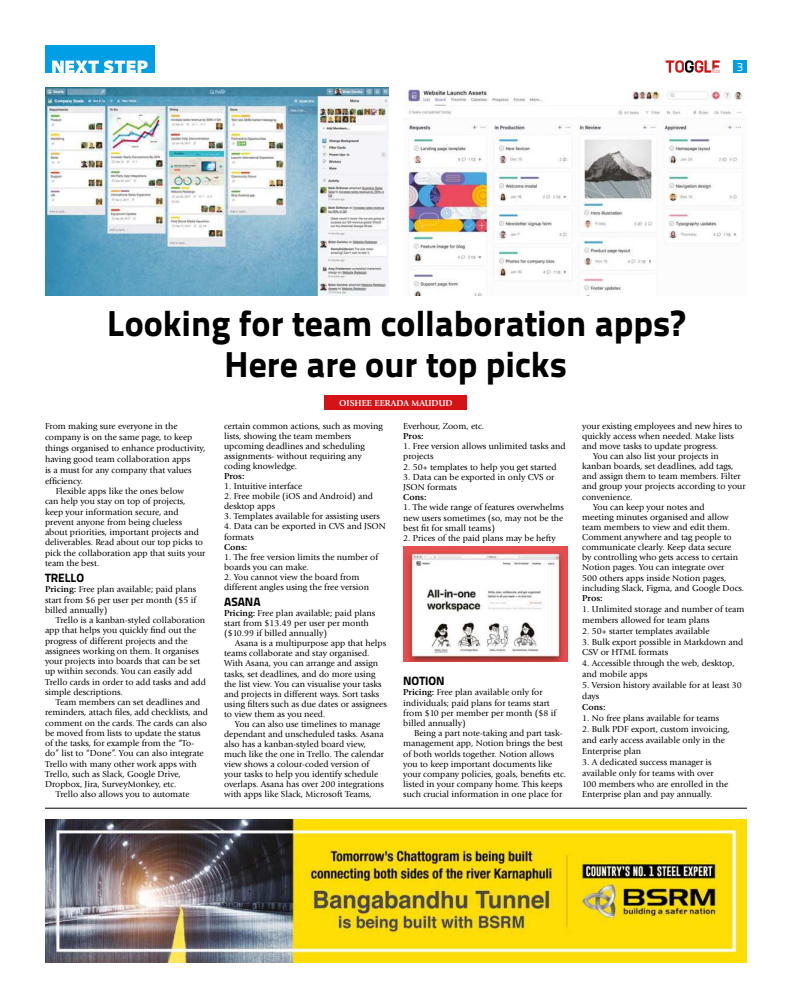
<style>
.page{position:relative;width:792px;height:1008px;background:#fff}
.page>*{position:absolute;margin:0;border:0;box-sizing:border-box;transform-origin:0 0}
.t1{font:800 36px/41px "Titillium Text 22 L";color:#000;text-align:center}
.t2{font:800 12px "Titillium Text 22 L";color:#000}
.t3{font:12px "Titillium Text 22 L";color:#fff}
.t4{font:9px/10.1px "Giovanni Std";color:#000}
.t5{font:700 9px "Giovanni Std";color:#000}
.t6{font:700 9px "Giovanni Std";color:#fff}
.s1{font-weight:700}
</style>
<div class="page">
<svg style="left:666px;top:60px;width:54px;height:13px"></svg>
<img style="left:45px;top:819px;width:702px;height:144px">
<div style="left:45px;top:45px;width:110px;height:28px;background:#009ee4"></div>
<div style="left:733px;top:60px;width:14px;height:13px;background:#009ee4"></div>
<svg style="left:52px;top:60px;width:96px;height:13px"></svg>
<hr style="left:45px;top:808px;width:702px;height:1px;background:#000">
<img style="left:403px;top:87px;width:339px;height:208px">
<img style="left:45px;top:87px;width:344px;height:208px">
<img style="left:403px;top:547px;width:165px;height:114px">
<div style="left:325px;top:396px;width:142px;height:14px;background:#d51317"></div>
<h2 class="t3" style="left:737px;top:59px;width:8px">3</h2>
<h1 class="t1" style="left:107px;top:307px;width:579px">Looking for team collaboration apps?<br>Here are our top picks</h1>
<p class="t6" style="left:339px;top:400px;width:115px">OISHEE EERADA MAUDUD</p>
<p class="t4" style="left:45px;top:421px;width:134px">From making sure everyone in the</p>
<p class="t4" style="left:45px;top:432px;width:149px">company is on the same page, to keep</p>
<p class="t4" style="left:45px;top:444px;width:162px">things organised to enhance productivity,</p>
<p class="t4" style="left:45px;top:455px;width:147px">having good team collaboration apps</p>
<p class="t4" style="left:45px;top:466px;width:148px">is a must for any company that values</p>
<p class="t4" style="left:45px;top:477px;width:40px">efficiency.</p>
<p class="t4" style="left:56px;top:487px;width:130px">Flexible apps like the ones below</p>
<p class="t4" style="left:45px;top:497px;width:142px">can help you stay on top of projects,</p>
<p class="t4" style="left:45px;top:507px;width:135px">keep your information secure, and</p>
<p class="t4" style="left:45px;top:518px;width:139px">prevent anyone from being clueless</p>
<p class="t4" style="left:45px;top:528px;width:155px">about priorities, important projects and</p>
<p class="t4" style="left:45px;top:538px;width:160px">deliverables. Read about our top picks to</p>
<p class="t4" style="left:45px;top:548px;width:162px">pick the collaboration app that suits your</p>
<p class="t4" style="left:45px;top:559px;width:56px">team the best.</p>
<h2 class="t2" style="left:45px;top:574px;width:41px">TRELLO</h2>
<p class="t4" style="left:45px;top:585px;width:153px;text-align:justify"><span class="s1">Pricing:</span> Free plan available; paid plans start from $6 per user per month ($5 if billed annually)</p>
<p class="t4" style="left:45px;top:616px;width:162px;text-indent:11px">Trello is a kanban-styled collaboration app that helps you quickly find out the progress of different projects and the assignees working on them. It organises your projects into boards that can be set up within seconds. You can easily add Trello cards in order to add tasks and add simple descriptions.</p>
<p class="t4" style="left:56px;top:698px;width:146px">Team members can set deadlines and</p>
<p class="t4" style="left:45px;top:708px;width:164px">reminders, attach files, add checklists, and</p>
<p class="t4" style="left:45px;top:718px;width:164px">comment on the cards. The cards can also</p>
<p class="t4" style="left:45px;top:729px;width:157px">be moved from lists to update the status</p>
<p class="t4" style="left:45px;top:739px;width:151px">of the tasks, for example from the “To-</p>
<p class="t4" style="left:45px;top:749px;width:160px">do” list to “Done”. You can also integrate</p>
<p class="t4" style="left:45px;top:759px;width:153px">Trello with many other work apps with</p>
<p class="t4" style="left:45px;top:770px;width:137px">Trello, such as Slack, Google Drive,</p>
<p class="t4" style="left:45px;top:780px;width:133px">Dropbox, Jira, SurveyMonkey, etc.</p>
<p class="t4" style="left:56px;top:790px;width:135px">Trello also allows you to automate</p>
<p class="t4" style="left:224px;top:421px;width:160px">certain common actions, such as moving lists, showing the team members upcoming deadlines and scheduling assignments- without requiring any coding knowledge.</p>
<p class="t5" style="left:224px;top:473px;width:22px">Pros:</p>
<p class="t4" style="left:224px;top:482px;width:80px">1. Intuitive interface</p>
<p class="t4" style="left:224px;top:492px;width:150px">2. Free mobile (iOS and Android) and desktop apps</p>
<p class="t4" style="left:224px;top:512px;width:157px">3. Templates available for assisting users</p>
<p class="t4" style="left:224px;top:522px;width:163px">4. Data can be exported in CVS and JSON formats</p>
<p class="t5" style="left:224px;top:543px;width:25px">Cons:</p>
<p class="t4" style="left:224px;top:552px;width:156px">1. The free version limits the number of boards you can make.</p>
<p class="t4" style="left:224px;top:573px;width:146px">2. You cannot view the board from different angles using the free version</p>
<h2 class="t2" style="left:224px;top:597px;width:38px">ASANA</h2>
<p class="t4" style="left:224px;top:609px;width:153px"><span class="s1">Pricing:</span> Free plan available; paid plans start from $13.49 per user per month ($10.99 if billed annually)</p>
<p class="t4" style="left:224px;top:639px;width:164px;text-indent:11px">Asana is a multipurpose app that helps teams collaborate and stay organised.<br>With Asana, you can arrange and assign tasks, set deadlines, and do more using the list view. You can visualise your tasks and projects in different ways. Sort tasks using filters such as due dates or assignees to view them as you need.</p>
<p class="t4" style="left:224px;top:720px;width:162px;text-indent:11px">You can also use timelines to manage dependant and unscheduled tasks. Asana also has a kanban-styled board view, much like the one in Trello. The calendar view shows a colour-coded version of your tasks to help you identify schedule overlaps. Asana has over 200 integrations with apps like Slack, Microsoft Teams,</p>
<p class="t4" style="left:403px;top:421px;width:83px">Everhour, Zoom, etc.</p>
<p class="t5" style="left:403px;top:433px;width:22px">Pros:</p>
<p class="t4" style="left:403px;top:442px;width:164px">1. Free version allows unlimited tasks and projects</p>
<p class="t4" style="left:403px;top:462px;width:155px">2. 50+ templates to help you get started</p>
<p class="t4" style="left:403px;top:472px;width:153px">3. Data can be exported in only CVS or<br>JSON formats</p>
<p class="t5" style="left:403px;top:494px;width:25px">Cons:</p>
<p class="t4" style="left:403px;top:503px;width:162px;text-align:justify">1. The wide range of features overwhelms new users sometimes (so, may not be the best fit for small teams)</p>
<p class="t4" style="left:403px;top:534px;width:154px">2. Prices of the paid plans may be hefty</p>
<h2 class="t2" style="left:403px;top:677px;width:43px">NOTION</h2>
<p class="t4" style="left:403px;top:688px;width:155px"><span class="s1">Pricing:</span> Free plan available only for individuals; paid plans for teams start from $10 per member per month ($8 if billed annually)</p>
<p class="t4" style="left:403px;top:729px;width:164px;text-indent:11px">Being a part note-taking and part task&shy;management app, Notion brings the best of both worlds together. Notion allows you to keep important documents like your company policies, goals, benefits etc. listed in your company home. This keeps such crucial information in one place for</p>
<p class="t4" style="left:582px;top:421px;width:162px">your existing employees and new hires to</p>
<p class="t4" style="left:582px;top:432px;width:153px">quickly access when needed. Make lists</p>
<p class="t4" style="left:582px;top:442px;width:137px">and move tasks to update progress.</p>
<p class="t4" style="left:593px;top:452px;width:127px">You can also list your projects in</p>
<p class="t4" style="left:582px;top:462px;width:153px">kanban boards, set deadlines, add tags,</p>
<p class="t4" style="left:582px;top:472px;width:160px">and assign them to team members. Filter</p>
<p class="t4" style="left:582px;top:482px;width:165px">and group your projects according to your</p>
<p class="t4" style="left:582px;top:492px;width:52px">convenience.</p>
<p class="t4" style="left:593px;top:502px;width:113px">You can keep your notes and</p>
<p class="t4" style="left:582px;top:513px;width:148px">meeting minutes organised and allow</p>
<p class="t4" style="left:582px;top:523px;width:149px">team members to view and edit them.</p>
<p class="t4" style="left:582px;top:533px;width:151px">Comment anywhere and tag people to</p>
<p class="t4" style="left:582px;top:543px;width:151px">communicate clearly. Keep data secure</p>
<p class="t4" style="left:582px;top:553px;width:157px">by controlling who gets access to certain</p>
<p class="t4" style="left:582px;top:563px;width:144px">Notion pages. You can integrate over</p>
<p class="t4" style="left:582px;top:573px;width:146px">500 others apps inside Notion pages,</p>
<p class="t4" style="left:582px;top:583px;width:163px">including Slack, Figma, and Google Docs.</p>
<p class="t5" style="left:582px;top:595px;width:22px">Pros:</p>
<p class="t4" style="left:582px;top:604px;width:164px;line-height:10.9px">1. Unlimited storage and number of team members allowed for team plans</p>
<p class="t4" style="left:582px;top:626px;width:129px">2. 50+ starter templates available</p>
<p class="t4" style="left:582px;top:637px;width:162px;line-height:10.9px">3. Bulk export possible in Markdown and<br>CSV or HTML formats</p>
<p class="t4" style="left:582px;top:659px;width:154px;line-height:10.9px">4. Accessible through the web, desktop, and mobile apps</p>
<p class="t4" style="left:582px;top:681px;width:161px;line-height:10.9px">5. Version history available for at least 30 days</p>
<p class="t5" style="left:582px;top:704px;width:25px">Cons:</p>
<p class="t4" style="left:582px;top:714px;width:139px">1. No free plans available for teams</p>
<p class="t4" style="left:582px;top:724px;width:149px;line-height:10.9px">2. Bulk PDF export, custom invoicing, and early access available only in the<br>Enterprise plan</p>
<p class="t4" style="left:582px;top:757px;width:148px;line-height:10.9px">3. A dedicated success manager is available only for teams with over 100 members who are enrolled in the Enterprise plan and pay annually.</p>
</div>
